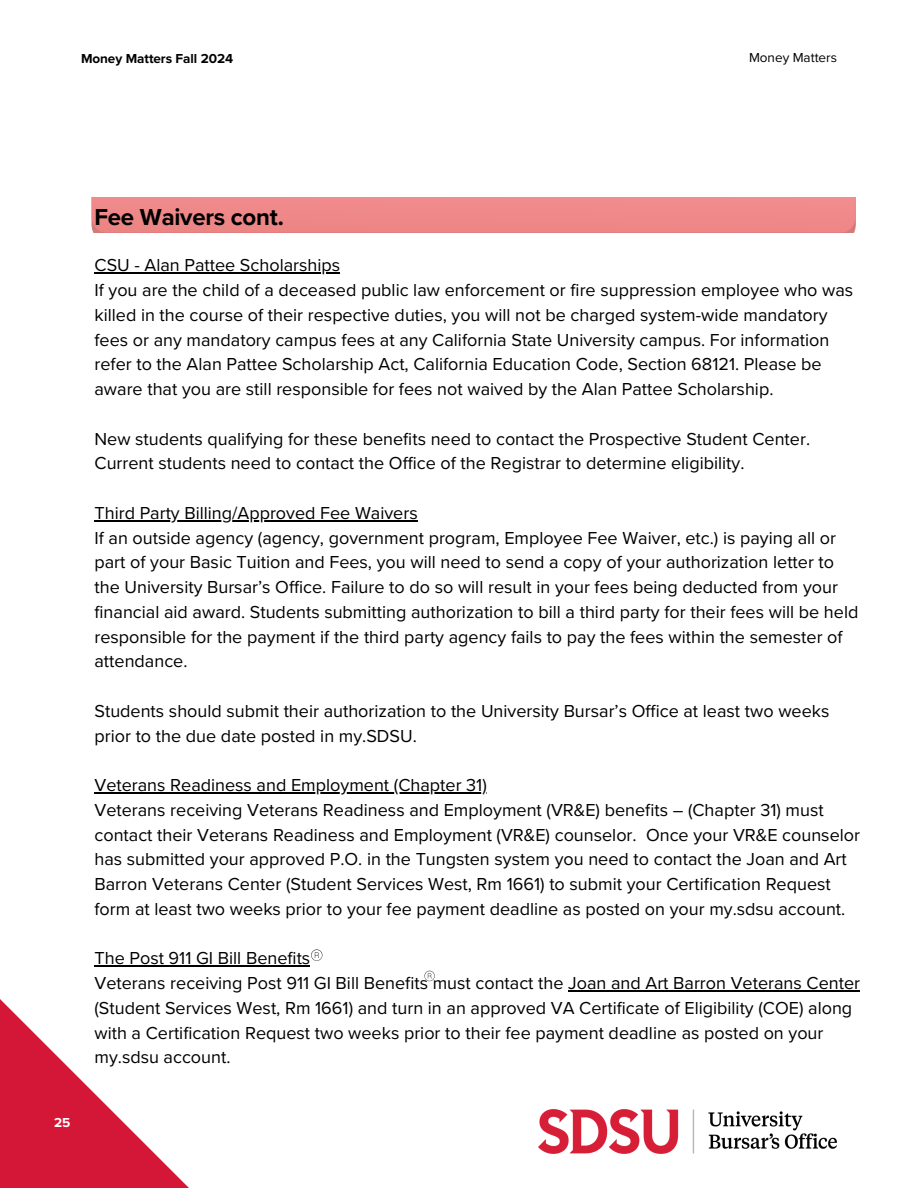
<style>
.page{position:relative;width:918px;height:1188px;background:#fff}
.page>*{position:absolute;margin:0;border:0;box-sizing:border-box;transform-origin:0 0}
.t1{font:700 24px "Proxima Nova";letter-spacing:-.01em;color:#000}
.t2{font:18px/24.8px "Proxima Nova";color:#000}
.t3{font:700 13.5px "Proxima Nova";letter-spacing:-.005em;color:#000}
.t4{font:13.5px "Proxima Nova";color:#000}
.t5{font:700 13.5px "Proxima Nova";color:#fff}
</style>
<div class="page">
<svg style="left:0;top:999px;width:189px;height:189px"></svg>
<img style="left:539px;top:1110px;width:298px;height:44px">
<div style="left:92px;top:198px;width:764px;height:35px;background:#ef8888"></div>
<hr style="left:94px;top:273px;width:246px;height:1px;background:#000">
<hr style="left:94px;top:520px;width:324px;height:1px;background:#000">
<hr style="left:94px;top:792px;width:393px;height:1px;background:#000">
<hr style="left:94px;top:966px;width:216px;height:1px;background:#000">
<hr style="left:568px;top:990px;width:292px;height:1px;background:#000">
<svg style="left:311px;top:949px;width:11px;height:12px"></svg>
<svg style="left:425px;top:970px;width:10px;height:12px"></svg>
<h2 class="t3" style="left:81px;top:51px;width:154px">Money Matters Fall 2024</h2>
<h2 class="t4" style="left:749px;top:50px;width:89px">Money Matters</h2>
<h2 class="t5" style="left:54px;top:1115px;width:18px">25</h2>
<p class="t1" style="left:94px;top:203px;width:191px">Fee Waivers cont.</p>
<p class="t2" style="left:94px;top:254px;width:760px">CSU - Alan Pattee Scholarships<br>If you are the child of a deceased public law enforcement or fire suppression employee who was killed in the course of their respective duties, you will not be charged system-wide mandatory fees or any mandatory campus fees at any California State University campus. For information refer to the Alan Pattee Scholarship Act, California Education Code, Section 68121. Please be aware that you are still responsible for fees not waived by the Alan Pattee Scholarship.</p>
<p class="t2" style="left:94px;top:427px;width:717px">New students qualifying for these benefits need to contact the Prospective Student Center.<br>Current students need to contact the Office of the Registrar to determine eligibility.</p>
<h1 class="t2" style="left:94px;top:501px;width:765px">Third Party Billing/Approved Fee Waivers<br>If an outside agency (agency, government program, Employee Fee Waiver, etc.) is paying all or part of your Basic Tuition and Fees, you will need to send a copy of your authorization letter to the University Bursar’s Office. Failure to do so will result in your fees being deducted from your financial aid award. Students submitting authorization to bill a third party for their fees will be held responsible for the payment if the third party agency fails to pay the fees within the semester of attendance.</h1>
<h2 class="t2" style="left:94px;top:699px;width:736px">Students should submit their authorization to the University Bursar’s Office at least two weeks prior to the due date posted in my.SDSU.</h2>
<h2 class="t2" style="left:94px;top:773px;width:767px">Veterans Readiness and Employment (Chapter 31)<br>Veterans receiving Veterans Readiness and Employment (VR&amp;E) benefits – (Chapter 31) must contact their Veterans Readiness and Employment (VR&amp;E) counselor. Once your VR&amp;E counselor has submitted your approved P.O. in the Tungsten system you need to contact the Joan and Art Barron Veterans Center (Student Services West, Rm 1661) to submit your Certification Request form at least two weeks prior to your fee payment deadline as posted on your my.sdsu account.</h2>
<h2 class="t2" style="left:94px;top:947px;width:767px">The Post 911 GI Bill Benefits<br>Veterans receiving Post 911 GI Bill Benefits must contact the Joan and Art Barron Veterans Center (Student Services West, Rm 1661) and turn in an approved VA Certificate of Eligibility (COE) along with a Certification Request two weeks prior to their fee payment deadline as posted on your my.sdsu account.</h2>
</div>
